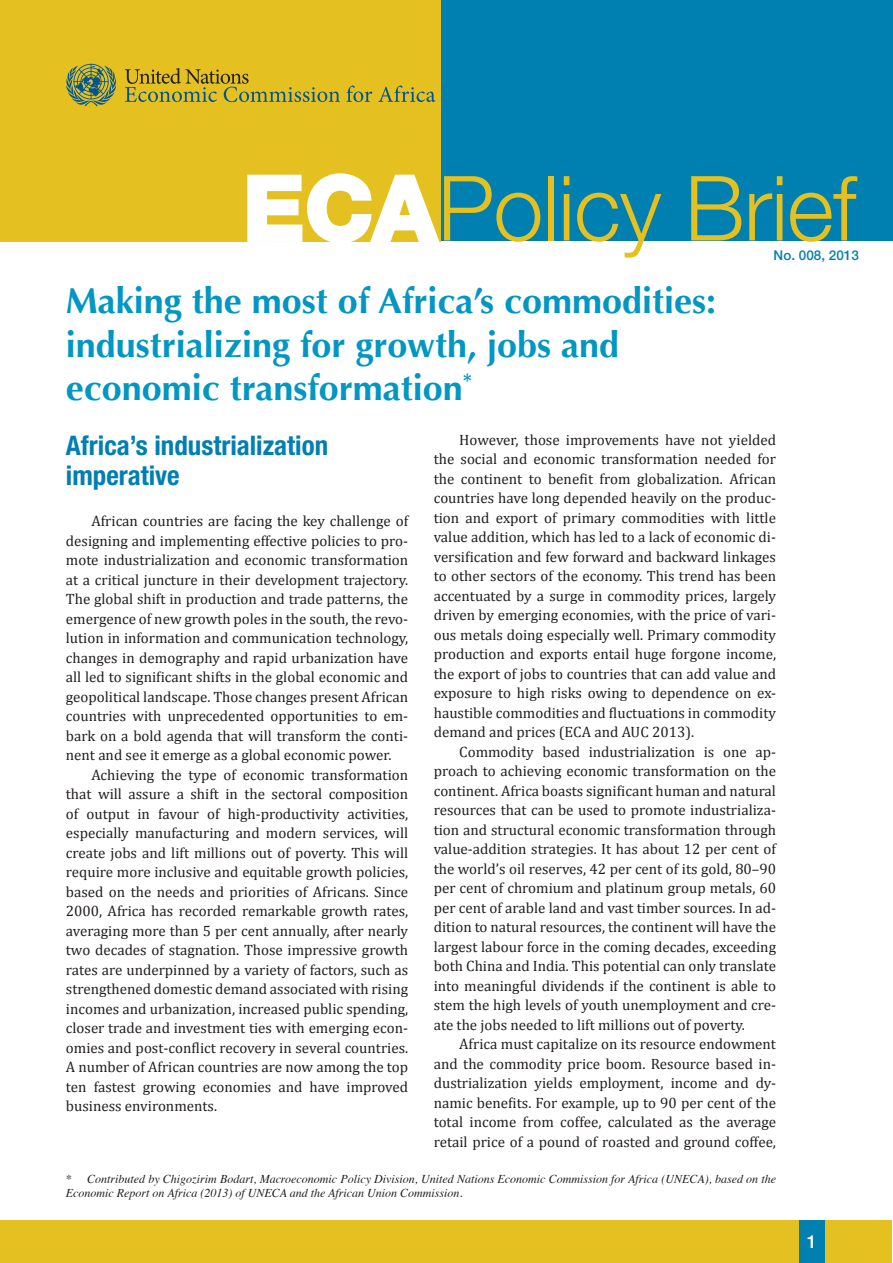
<style>
.page{position:relative;width:893px;height:1263px;background:#fff}
.page>*{position:absolute;margin:0;border:0;box-sizing:border-box;transform-origin:0 0}
.t1{font:300 90px "Helvetica Neue LT Std";letter-spacing:-.01em;color:#e4c120}
.head1{font:700 36px/43.2px "Optima";color:#0197c2}
._03_Heading2{font:700 condensed 27px/30px "Helvetica Neue";color:#007fb1}
.t2{font:500 18px "Helvetica Neue LT Std";color:#fff}
._01_Body_Text{font:15px/19.5px "Cambria";color:#231f20;text-align:justify}
.t3{font:500 15px "Helvetica Neue LT Std";color:#fff}
.t4{font:500 13.5px "Helvetica Neue LT Std";color:#007fb1}
._08_Footnote{font:italic 12px/14.4px "Times";color:#231f20}
.s1{font-weight:800;color:#fff}
</style>
<div class="page">
<div style="left:1px;top:1220px;width:891px;height:43px;background:#e4c120"></div>
<div style="left:799px;top:1220px;width:25px;height:43px;background:#007fb1"></div>
<div style="left:171px;top:0;width:722px;height:241px;background:#007fb1"></div>
<div style="left:0;top:0;width:440px;height:241px;background:#e4c120"></div>
<svg style="left:246px;top:172px;width:195px;height:70px"></svg>
<svg style="left:125px;top:68px;width:310px;height:34px"></svg>
<svg style="left:66px;top:64px;width:50px;height:42px"></svg>
<p class="t1" style="left:243px;top:153px;width:615px"><span class="s1">ECA</span>Policy Brief</p>
<p class="t4" style="left:774px;top:247px;width:87px">No. 008, 2013</p>
<p class="head1" style="left:66px;top:280px;width:652px">Making the most of Africa’s commodities: industrializing for growth, jobs and economic transformation<sup>*</sup></p>
<p class="_03_Heading2" style="left:66px;top:430px;width:264px">Africa’s industrialization imperative</p>
<p class="_01_Body_Text" style="left:66px;top:511px;width:344px;text-indent:26px">African countries are facing the key challenge of designing and implementing effective policies to pro&shy;mote industrialization and economic transformation at a critical juncture in their development trajectory.<br>The global shift in production and trade patterns, the emergence of new growth poles in the south, the revo&shy;lution in information and communication technology, changes in demography and rapid urbanization have all led to significant shifts in the global economic and geopolitical landscape. Those changes present African countries with unprecedented opportunities to em&shy;bark on a bold agenda that will transform the conti&shy;nent and see it emerge as a global economic power.</p>
<p class="_01_Body_Text" style="left:66px;top:765px;width:344px;text-indent:26px">Achieving the type of economic transformation that will assure a shift in the sectoral composition of output in favour of high-productivity activities, especially manufacturing and modern services, will create jobs and lift millions out of poverty. This will require more inclusive and equitable growth policies, based on the needs and priorities of Africans. Since 2000, Africa has recorded remarkable growth rates, averaging more than 5 per cent annually, after nearly two decades of stagnation. Those impressive growth rates are underpinned by a variety of factors, such as strengthened domestic demand associated with rising incomes and urbanization, increased public spending, closer trade and investment ties with emerging econ&shy;omies and post-conflict recovery in several countries.<br>A number of African countries are now among the top ten fastest growing economies and have improved business environments.</p>
<p class="_01_Body_Text" style="left:434px;top:430px;width:344px;text-indent:26px">However, those improvements have not yielded the social and economic transformation needed for the continent to benefit from globalization. African countries have long depended heavily on the produc&shy;tion and export of primary commodities with little value addition, which has led to a lack of economic di&shy;versification and few forward and backward linkages to other sectors of the economy. This trend has been accentuated by a surge in commodity prices, largely driven by emerging economies, with the price of vari&shy;ous metals doing especially well. Primary commodity production and exports entail huge forgone income, the export of jobs to countries that can add value and exposure to high risks owing to dependence on ex&shy;haustible commodities and fluctuations in commodity demand and prices (ECA and AUC 2013).</p>
<p class="_01_Body_Text" style="left:434px;top:742px;width:344px;text-indent:26px">Commodity based industrialization is one ap&shy;proach to achieving economic transformation on the continent. Africa boasts significant human and natural resources that can be used to promote industrializa&shy;tion and structural economic transformation through value-addition strategies. It has about 12 per cent of the world’s oil reserves, 42 per cent of its gold, 80–90 per cent of chromium and platinum group metals, 60 per cent of arable land and vast timber sources. In ad&shy;dition to natural resources, the continent will have the largest labour force in the coming decades, exceeding both China and India. This potential can only translate into meaningful dividends if the continent is able to stem the high levels of youth unemployment and cre&shy;ate the jobs needed to lift millions out of poverty.</p>
<p class="_01_Body_Text" style="left:434px;top:1034px;width:344px;text-indent:26px">Africa must capitalize on its resource endowment and the commodity price boom. Resource based in&shy;dustrialization yields employment, income and dy&shy;namic benefits. For example, up to 90 per cent of the total income from coffee, calculated as the average retail price of a pound of roasted and ground coffee,</p>
<p class="_08_Footnote" style="left:66px;top:1171px;width:712px">* Contributed by Chigozirim Bodart, Macroeconomic Policy Division, United Nations Economic Commission for Africa (UNECA), based on the<br>Economic Report on Africa (2013) of UNECA and the African Union Commission.</p>
<p class="t3" style="left:807px;top:1231px;width:10px">1</p>
<p class="t2" style="left:807px;top:1230px;width:12px">1</p>
</div>
